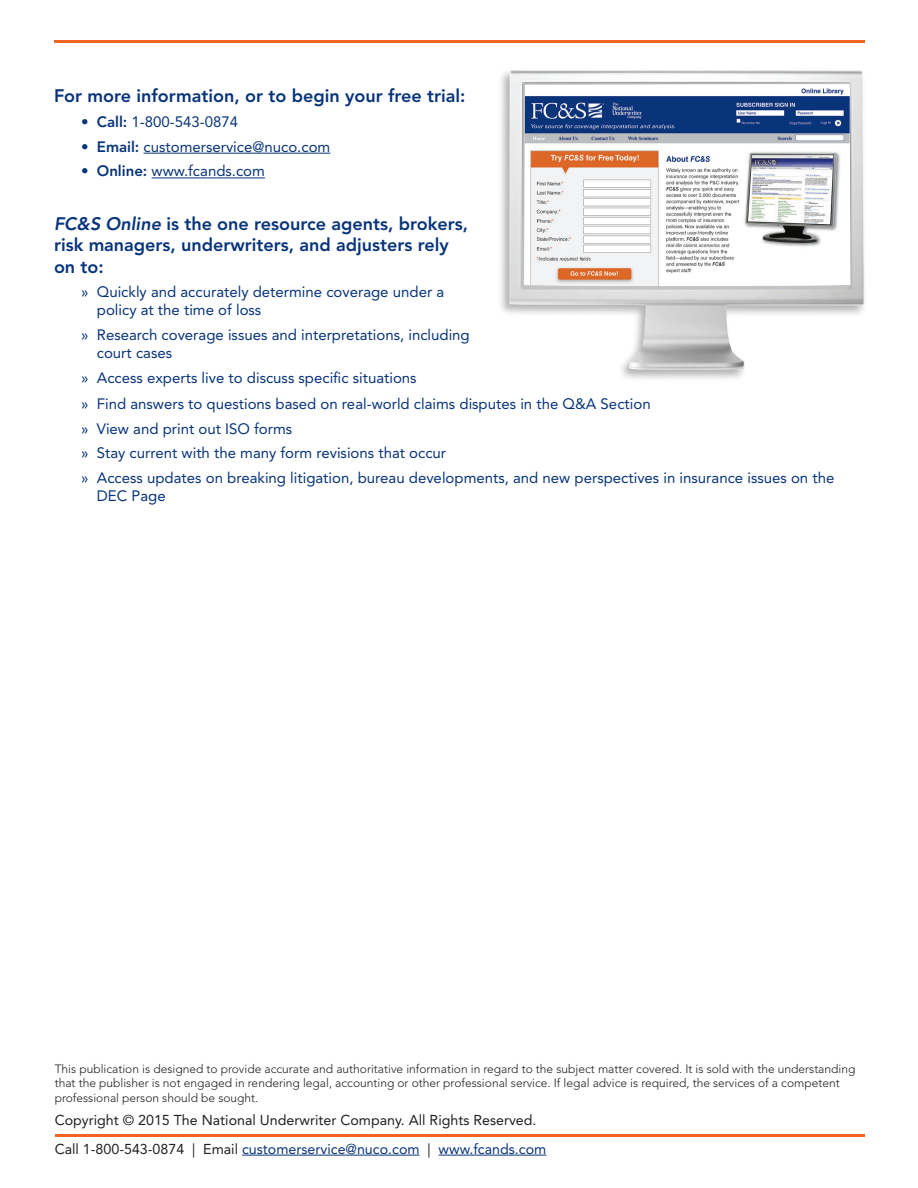
<style>
.page{position:relative;width:918px;height:1188px;background:#fff}
.page>*{position:absolute;margin:0;border:0;box-sizing:border-box;transform-origin:0 0}
.t1{font:800 18px/21.6px "Avenir LT Std";color:#08347b}
.t2{font:15px/18px "Avenir LT Std";color:#08347b}
.t3{font:14.25px "Avenir LT Std";color:#08347b}
.t4{font:14.25px "Avenir LT Std";color:#231f20}
.t5{font:300 12px/14.4px "Avenir LT Std";color:#231f20}
.s1{font-weight:800}
.s2{font-style:italic}
.s3{color:#231f20}
</style>
<div class="page">
<hr style="left:55px;top:40px;width:810px;height:3px;background:#f36421">
<hr style="left:55px;top:1134px;width:810px;height:2px;background:#f36421">
<hr style="left:242px;top:1155px;width:178px;height:1px;background:#08347b">
<hr style="left:439px;top:1155px;width:107px;height:1px;background:#08347b">
<hr style="left:144px;top:153px;width:186px;height:1px;background:#08347b">
<hr style="left:152px;top:178px;width:113px;height:1px;background:#08347b">
<div style="left:498px;top:68px;width:369px;height:315px;background:#231f20;opacity:.35"></div>
<img style="left:509px;top:70px;width:355px;height:300px">
<img style="left:524px;top:84px;width:326px;height:202px">
<p class="t1" style="left:54px;top:85px;width:413px">For more information, or to begin your free trial:</p>
<p class="t2" style="left:81px;top:113px;width:159px">• <span class="s1">Call:</span> 1-800-543-0874</p>
<p class="t2" style="left:81px;top:138px;width:251px">• <span class="s1">Email:</span> customerservice@nuco.com</p>
<p class="t2" style="left:81px;top:162px;width:185px">• <span class="s1">Online:</span> www.fcands.com</p>
<p class="t1" style="left:54px;top:213px;width:416px"><span class="s2">FC&amp;S Online</span> is the one resource agents, brokers, risk managers, underwriters, and adjusters rely on to:</p>
<p class="t2" style="left:97px;top:283px;width:349px;text-indent:-16px">» Quickly and accurately determine coverage under a policy at the time of loss</p>
<p class="t2" style="left:97px;top:326px;width:374px;text-indent:-16px">» Research coverage issues and interpretations, including court cases</p>
<p class="t2" style="left:81px;top:369px;width:337px">» Access experts live to discuss specific situations</p>
<p class="t2" style="left:81px;top:395px;width:571px">» Find answers to questions based on real-world claims disputes in the Q&amp;A Section</p>
<p class="t2" style="left:81px;top:419px;width:213px">» View and print out ISO forms</p>
<p class="t2" style="left:81px;top:444px;width:367px">» Stay current with the many form revisions that occur</p>
<p class="t2" style="left:97px;top:469px;width:739px;text-indent:-16px">» Access updates on breaking litigation, bureau developments, and new perspectives in insurance issues on the<br>DEC Page</p>
<p class="t5" style="left:55px;top:1062px;width:802px">This publication is designed to provide accurate and authoritative information in regard to the subject matter covered. It is sold with the understanding that the publisher is not engaged in rendering legal, accounting or other professional service. If legal advice is required, the services of a competent professional person should be sought.</p>
<p class="t4" style="left:55px;top:1112px;width:483px">Copyright © 2015 The National Underwriter Company. All Rights Reserved.</p>
<p class="t3" style="left:55px;top:1140px;width:493px"><span class="s3">Call 1-800-543-0874 | Email</span> customerservice@nuco.com <span class="s3">|</span> www.fcands.com</p>
</div>
